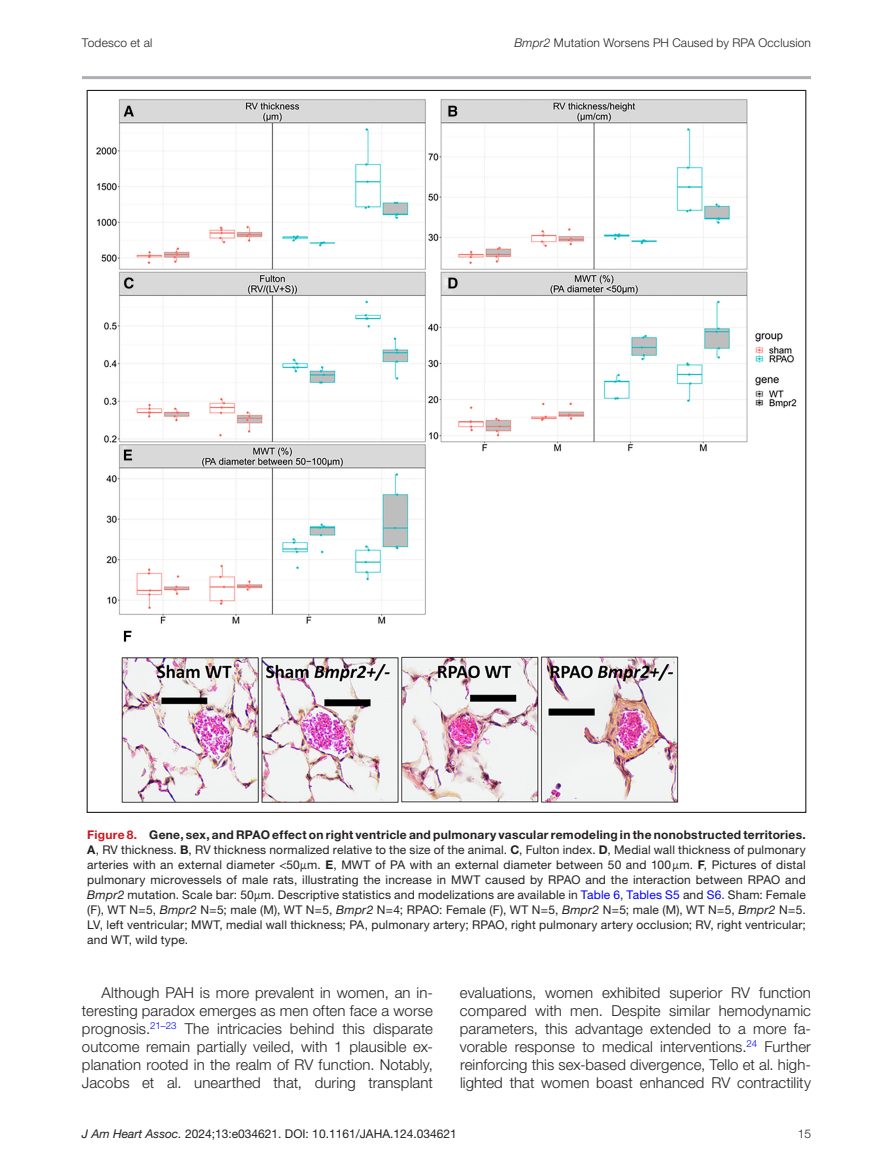
<style>
.page{position:relative;width:893px;height:1174px;background:#fff}
.page>*{position:absolute;margin:0;border:0;box-sizing:border-box;transform-origin:0 0}
.t1{font:300 15px/18px "Helvetica Neue LT Std";letter-spacing:.005em;color:#231f20;text-align:justify}
.t2{font:12px/15px "Helvetica Neue LT Std";letter-spacing:.01em;color:#231f20;text-align:justify}
.t3{font:300 12px "Helvetica Neue LT Std";letter-spacing:.015em;color:#231f20}
.s1{font-style:italic}
.s2{font-weight:700;color:#cd151d}
.s3{font-weight:700}
.s4{font-family:"STIX Two Text"}
.s5{color:#00f}
</style>
<div class="page">
<img style="left:96px;top:99px;width:701px;height:704px">
<hr style="left:82px;top:76px;width:729px;height:3px;background:#aeafb3">
<p class="t3" style="left:82px;top:35px;width:72px">Todesco et al</p>
<p class="t3" style="left:514px;top:35px;width:298px"><span class="s1">Bmpr2</span> Mutation Worsens PH Caused by RPA Occlusion</p>
<p class="t2" style="left:87px;top:827px;width:720px"><span class="s2">Figure 8.</span> <span class="s3">Gene, sex, and RPAO effect on right ventricle and pulmonary vascular remodeling in the nonobstructed territories.<br>A</span>, RV thickness. <span class="s3">B</span>, RV thickness normalized relative to the size of the animal. <span class="s3">C</span>, Fulton index. <span class="s3">D</span>, Medial wall thickness of pulmonary arteries with an external diameter &lt;50<span class="s4">μ</span>m. <span class="s3">E</span>, MWT of PA with an external diameter between 50 and 100<span class="s4">μ</span>m. <span class="s3">F</span>, Pictures of distal pulmonary microvessels of male rats, illustrating the increase in MWT caused by RPAO and the interaction between RPAO and <span class="s1">Bmpr2</span> mutation. Scale bar: 50<span class="s4">μ</span>m. Descriptive statistics and modelizations are available in <span class="s5">Table 6</span>, <span class="s5">Tables S5</span> and <span class="s5">S6</span>. Sham: Female (F), WT N=5, <span class="s1">Bmpr2</span> N=5; male (M), WT N=5, <span class="s1">Bmpr2</span> N=4; RPAO: Female (F), WT N=5, <span class="s1">Bmpr2</span> N=5; male (M), WT N=5, <span class="s1">Bmpr2</span> N=5.<br>LV, left ventricular; MWT, medial wall thickness; PA, pulmonary artery; RPAO, right pulmonary artery occlusion; RV, right ventricular; and WT, wild type.</p>
<p class="t1" style="left:82px;top:983px;width:352px;text-indent:20px">Although PAH is more prevalent in women, an in&shy;teresting paradox emerges as men often face a worse prognosis.<sup>21–23</sup> The intricacies behind this disparate outcome remain partially veiled, with 1 plausible ex&shy;planation rooted in the realm of RV function. Notably, Jacobs et al. unearthed that, during transplant</p>
<p class="t1" style="left:460px;top:983px;width:353px">evaluations, women exhibited superior RV function compared with men. Despite similar hemodynamic parameters, this advantage extended to a more fa&shy;vorable response to medical interventions.<sup>24</sup> Further reinforcing this sex-based divergence, Tello et al. high&shy;lighted that women boast enhanced RV contractility</p>
<p class="t2" style="left:82px;top:1126px;width:376px"><span class="s1">J Am Heart Assoc.</span> 2024;13:e034621. DOI: 10.1161/JAHA.124.034621</p>
<p class="t3" style="left:798px;top:1126px;width:15px">15</p>
</div>
